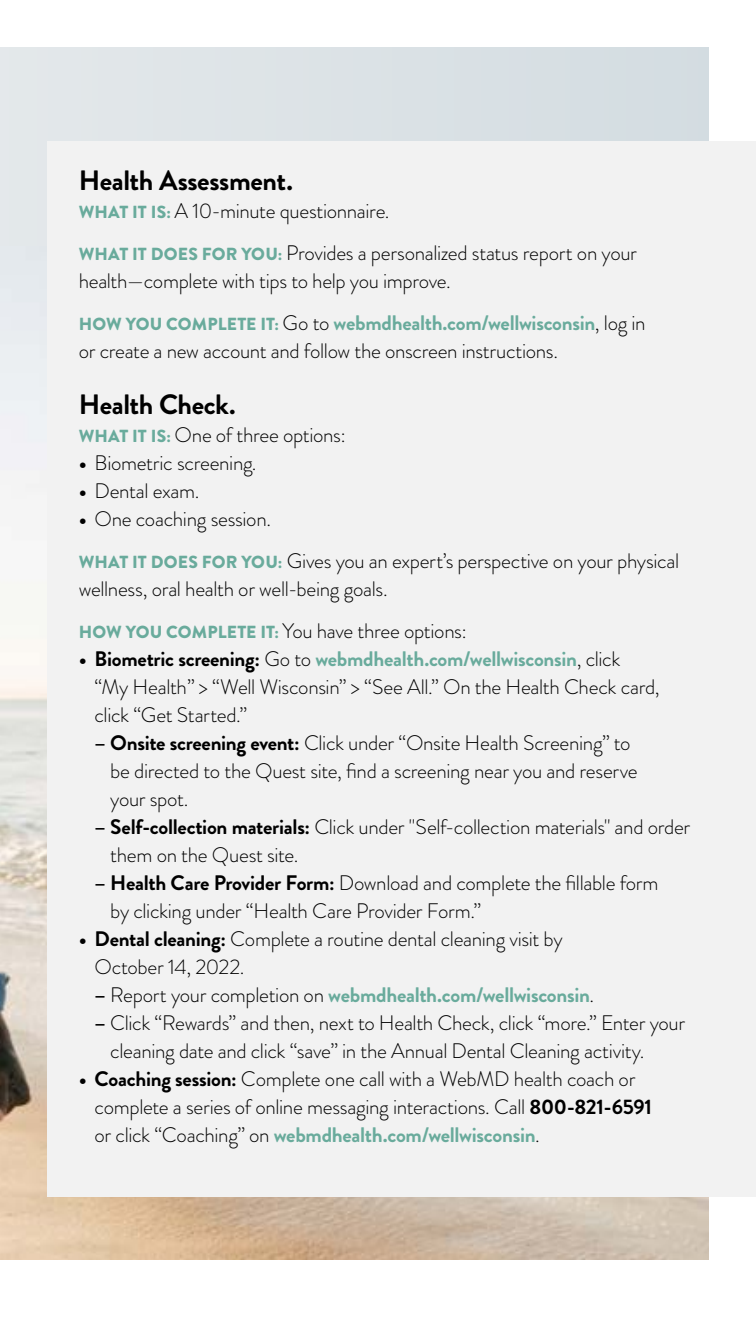
<style>
.page{position:relative;width:756px;height:1323px;background:#fff}
.page>*{position:absolute;margin:0;border:0;box-sizing:border-box;transform-origin:0 0}
.t1{font:700 28px "Brandon Grotesque";letter-spacing:-.015em;color:#000}
.t2{font:300 21px/28px "Brandon Grotesque";letter-spacing:-.015em;color:#000}
.t3{font:700 21px "Brandon Grotesque";letter-spacing:-.015em;color:#69ab9c}
.s1{font-weight:900;font-size:17.5px;color:#69ab9c}
.s2{font-weight:700;color:#69ab9c}
.s3{font-weight:700}
.s4{color:#000}
.s5{font-weight:300;color:#000}
</style>
<div class="page">
<div style="left:0;top:47px;width:709px;height:1213px;background:#dce3e6"></div>
<img style="left:0;top:289px;width:709px;height:971px">
<div style="left:47px;top:142px;width:709px;height:1055px;background:#f2f2f2"></div>
<p class="t1" style="left:79px;top:161px;width:216px">Health Assessment.</p>
<p class="t2" style="left:79px;top:197px;width:312px"><span class="s1">WHAT IT IS:</span> A 10-minute questionnaire.</p>
<p class="t2" style="left:79px;top:239px;width:560px"><span class="s1">WHAT IT DOES FOR YOU:</span> Provides a personalized status report on your health—complete with tips to help you improve.</p>
<p class="t2" style="left:79px;top:309px;width:568px"><span class="s1">HOW YOU COMPLETE IT:</span> Go to <span class="s2">webmdhealth.com/wellwisconsin</span>, log in or create a new account and follow the onscreen instructions.</p>
<p class="t1" style="left:79px;top:385px;width:158px">Health Check.</p>
<p class="t2" style="left:79px;top:421px;width:269px"><span class="s1">WHAT IT IS:</span> One of three options:</p>
<p class="t2" style="left:79px;top:449px;width:179px"><span class="s3">•</span> Biometric screening.</p>
<p class="t2" style="left:79px;top:477px;width:122px"><span class="s3">•</span> Dental exam.</p>
<p class="t2" style="left:79px;top:505px;width:194px"><span class="s3">•</span> One coaching session.</p>
<p class="t2" style="left:79px;top:547px;width:602px"><span class="s1">WHAT IT DOES FOR YOU:</span> Gives you an expert’s perspective on your physical wellness, oral health or well-being goals.</p>
<p class="t2" style="left:79px;top:617px;width:390px"><span class="s1">HOW YOU COMPLETE IT:</span> You have three options:</p>
<p class="t2" style="left:95px;top:645px;width:567px;text-indent:-16px"><span class="s3">• Biometric screening:</span> Go to <span class="s2">webmdhealth.com/wellwisconsin</span>, click<br>“My Health” &gt; “Well Wisconsin” &gt; “See All.” On the Health Check card, click “Get Started.”</p>
<p class="t2" style="left:110px;top:729px;width:529px;text-indent:-16px"><span class="s3">– Onsite screening event:</span> Click under “Onsite Health Screening” to be directed to the Quest site, fnd a screening near you and reserve your spot.</p>
<p class="t2" style="left:110px;top:813px;width:582px;text-indent:-16px"><span class="s3">– Self-collection materials:</span> Click under "Self-collection materials" and order them on the Quest site.</p>
<p class="t2" style="left:110px;top:869px;width:550px;text-indent:-16px"><span class="s3">– Health Care Provider Form:</span> Download and complete the fllable form by clicking under “Health Care Provider Form.”</p>
<p class="t2" style="left:95px;top:925px;width:470px;text-indent:-16px"><span class="s3">• Dental cleaning:</span> Complete a routine dental cleaning visit by<br>October 14, 2022.</p>
<p class="t3" style="left:95px;top:980px;width:501px"><span class="s4">–</span> <span class="s5">Report your completion on</span> webmdhealth.com/wellwisconsin<span class="s5">.</span></p>
<p class="t2" style="left:110px;top:1009px;width:576px;text-indent:-16px"><span class="s3">–</span> Click “Rewards” and then, next to Health Check, click “more.” Enter your cleaning date and click “save” in the Annual Dental Cleaning activity.</p>
<p class="t2" style="left:95px;top:1065px;width:559px;text-indent:-16px"><span class="s3">• Coaching session:</span> Complete one call with a WebMD health coach or complete a series of online messaging interactions. Call <span class="s3">800-821-6591 </span>or click “Coaching” on <span class="s2">webmdhealth.com/wellwisconsin</span>.</p>
</div>
